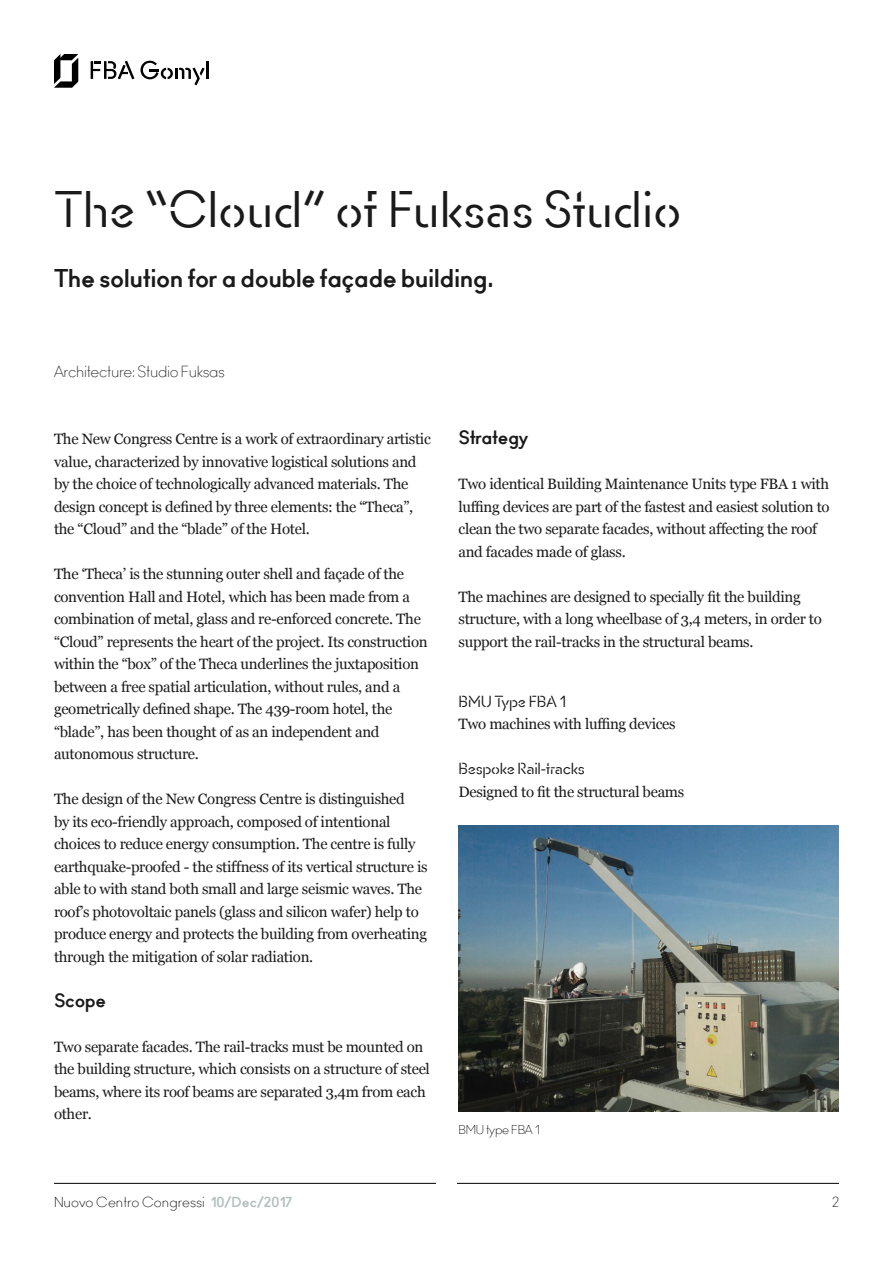
<style>
.page{position:relative;width:893px;height:1263px;background:#fff}
.page>*{position:absolute;margin:0;border:0;box-sizing:border-box;transform-origin:0 0}
.titular{font:48px "Ano Stencil";letter-spacing:-.005em;color:#1a1a1a}
.titular-2{font:700 24px "Ano";letter-spacing:-.02em;color:#1a1a1a}
.titular-3{font:700 18px "Ano";letter-spacing:-.02em;color:#1a1a1a}
.titular-4{font:15px/22.5px "Georgia";letter-spacing:-.02em;color:#1a1a1a}
.titular-5{font:15px "Ano Stencil";letter-spacing:-.02em;color:#1a1a1a}
.titular-6{font:15px "Ano Half";letter-spacing:-.02em;color:#1a1a1a}
.t1{font:13.5px "Ano Half";color:#000}
.titular-7{font:12px "Ano Half";letter-spacing:-.02em;color:#000}
.s1{font-family:"Ano";font-weight:700;color:#b2c0bd}
</style>
<div class="page">
<svg style="left:54px;top:54px;width:24px;height:34px"></svg>
<svg style="left:91px;top:61px;width:43px;height:18px"></svg>
<svg style="left:140px;top:61px;width:65px;height:24px"></svg>
<hr style="left:206px;top:61px;width:3px;height:18px;background:#000">
<hr style="left:457px;top:1183px;width:382px;height:1px;background:#000">
<hr style="left:54px;top:1183px;width:382px;height:1px;background:#000">
<img style="left:458px;top:826px;width:381px;height:285px">
<p class="titular" style="left:54px;top:178px;width:629px">The “Cloud” of Fuksas Studio</p>
<p class="titular-2" style="left:54px;top:263px;width:441px">The solution for a double façade building.</p>
<p class="titular-6" style="left:54px;top:362px;width:173px">Architecture: Studio Fuksas</p>
<p class="titular-4" style="left:54px;top:427px;width:378px">The New Congress Centre is a work of extraordinary artistic value, characterized by innovative logistical solutions and by the choice of technologically advanced materials. The design concept is defined by three elements: the “Theca”, the “Cloud” and the “blade” of the Hotel.</p>
<p class="titular-4" style="left:54px;top:562px;width:375px">The ‘Theca’ is the stunning outer shell and façade of the convention Hall and Hotel, which has been made from a combination of metal, glass and re-enforced concrete. The “Cloud” represents the heart of the project. Its construction within the “box” of the Theca underlines the juxtaposition between a free spatial articulation, without rules, and a geometrically defined shape. The 439-room hotel, the “blade”, has been thought of as an independent and autonomous structure.</p>
<p class="titular-4" style="left:54px;top:787px;width:375px">The design of the New Congress Centre is distinguished<br>by its eco-friendly approach, composed of intentional choices to reduce energy consumption. The centre is fully earthquake-proofed - the stiffness of its vertical structure is able to with stand both small and large seismic waves. The roof’s photovoltaic panels (glass and silicon wafer) help to produce energy and protects the building from overheating through the mitigation of solar radiation.</p>
<p class="titular-3" style="left:54px;top:989px;width:54px">Scope</p>
<p class="titular-4" style="left:54px;top:1034px;width:377px">Two separate facades. The rail-tracks must be mounted on the building structure, which consists on a structure of steel beams, where its roof beams are separated 3,4m from each other.</p>
<p class="titular-3" style="left:458px;top:426px;width:71px">Strategy</p>
<p class="titular-4" style="left:458px;top:472px;width:373px">Two identical Building Maintenance Units type FBA 1 with luffing devices are part of the fastest and easiest solution to clean the two separate facades, without affecting the roof and facades made of glass.</p>
<p class="titular-4" style="left:458px;top:584px;width:365px">The machines are designed to specially fit the building structure, with a long wheelbase of 3,4 meters, in order to support the rail-tracks in the structural beams.</p>
<p class="titular-5" style="left:458px;top:691px;width:110px">BMU Type FBA 1</p>
<p class="titular-4" style="left:458px;top:712px;width:219px">Two machines with luffing devices</p>
<p class="titular-5" style="left:458px;top:759px;width:128px">Bespoke Rail-tracks</p>
<p class="titular-4" style="left:458px;top:779px;width:227px">Designed to fit the structural beams</p>
<p class="titular-7" style="left:458px;top:1122px;width:83px">BMU type FBA 1</p>
<p class="t1" style="left:54px;top:1194px;width:240px">Nuovo Centro Congressi <span class="s1">10/Dec/2017</span></p>
<p class="t1" style="left:832px;top:1194px;width:8px">2</p>
</div>
